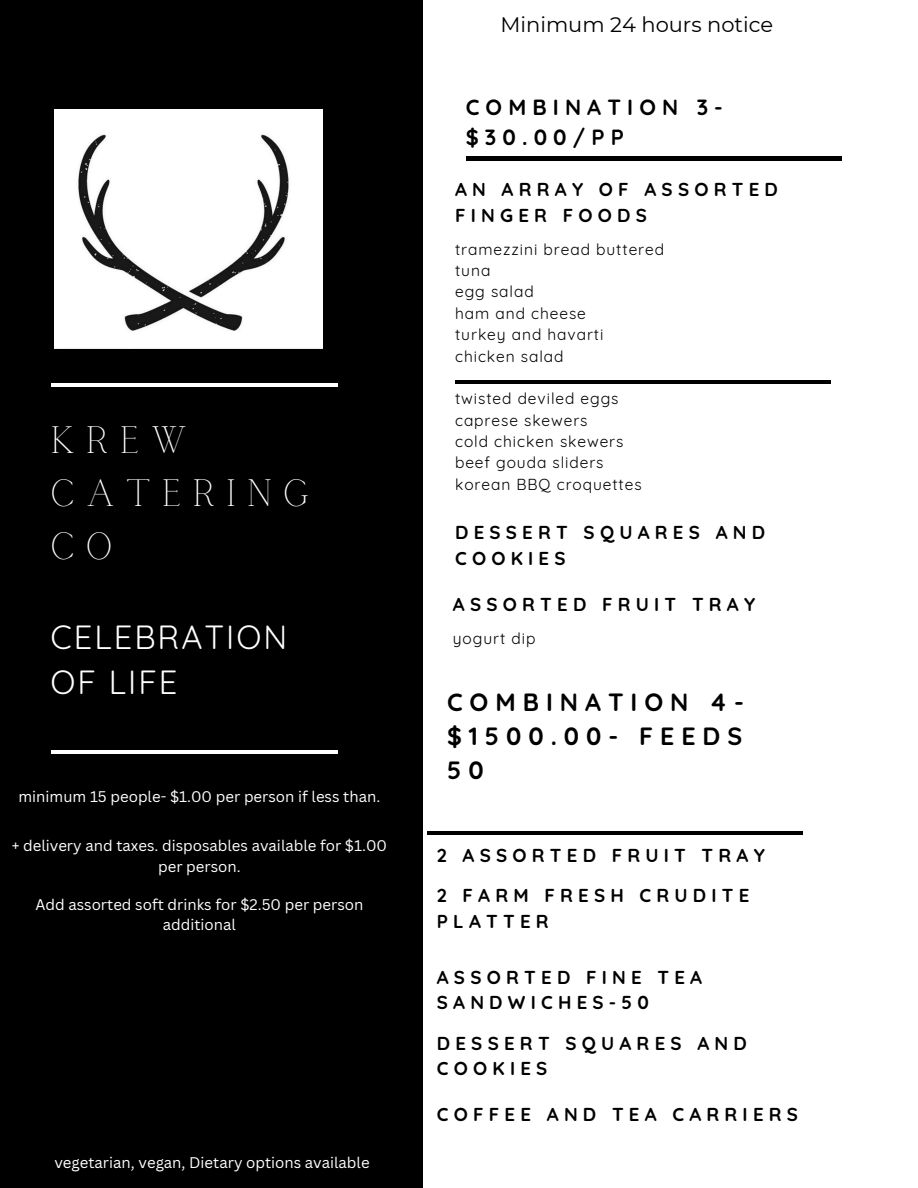
<style>
.page{position:relative;width:918px;height:1188px;background:#000}
.page>*{position:absolute;margin:0;border:0;box-sizing:border-box;transform-origin:0 0}
.t1{font:37.8px/52.8px "Calgary";letter-spacing:.28em;color:#fff}
.t2{font:32.7px/45px "Quicksand";letter-spacing:.06em;color:#fff}
.t3{font:700 24.9px/33.8px "Quicksand";letter-spacing:.28em;color:#000;text-align:justify}
.t4{font:700 21.9px/30.3px "Quicksand";letter-spacing:.28em;color:#000}
.t5{font:21px "Montserrat";color:#000}
.t6{font:700 18.75px/25.8px "Quicksand";letter-spacing:.28em;color:#000}
.t7{font:15.6px "Quicksand";letter-spacing:.06em;color:#000}
.t8{font:15px/20.2px "Canva Sans";color:#fff;text-align:center}
</style>
<div class="page">
<div style="left:424px;top:0;width:494px;height:1188px;background:#fff"></div>
<hr style="left:466px;top:157px;width:376px;height:3px;background:#000">
<hr style="left:427px;top:831px;width:376px;height:4px;background:#000">
<hr style="left:51px;top:750px;width:287px;height:4px;background:#fff">
<hr style="left:51px;top:384px;width:287px;height:3px;background:#fff">
<img style="left:54px;top:109px;width:268px;height:240px">
<hr style="left:455px;top:380px;width:376px;height:4px;background:#000">
<p class="t1" style="left:51px;top:416px;width:260px">KREW<br>CATERING<br>C O</p>
<p class="t2" style="left:51px;top:614px;width:238px">CELEBRATION<br>OF LIFE</p>
<p class="t8" style="left:19px;top:786px;width:363px">minimum 15 people- $1.00 per person if less than.</p>
<p class="t8" style="left:12px;top:836px;width:377px">+ delivery and taxes. disposables available for $1.00 per person.</p>
<p class="t8" style="left:35px;top:894px;width:330px">Add assorted soft drinks for $2.50 per person additional</p>
<h5 class="t8" style="left:54px;top:1152px;width:317px">vegetarian, vegan, Dietary options available</h5>
<p class="t5" style="left:500px;top:11px;width:274px">Minimum 24 hours notice</p>
<p class="t4" style="left:466px;top:91px;width:259px">COMBINATION 3- $30.00/PP</p>
<p class="t6" style="left:455px;top:176px;width:324px">AN ARRAY OF ASSORTED<br>FINGER FOODS</p>
<h4 class="t7" style="left:455px;top:239px;width:211px">tramezzini bread buttered</h4>
<p class="t7" style="left:455px;top:260px;width:37px">tuna</p>
<h6 class="t7" style="left:455px;top:282px;width:80px">egg salad</h6>
<p class="t7" style="left:455px;top:303px;width:132px">ham and cheese</p>
<p class="t7" style="left:455px;top:325px;width:150px">turkey and havarti</p>
<p class="t7" style="left:455px;top:346px;width:110px">chicken salad</p>
<p class="t7" style="left:455px;top:389px;width:165px">twisted deviled eggs</p>
<p class="t7" style="left:455px;top:410px;width:134px">caprese skewers</p>
<p class="t7" style="left:455px;top:431px;width:170px">cold chicken skewers</p>
<p class="t7" style="left:455px;top:453px;width:150px">beef gouda sliders</p>
<p class="t7" style="left:455px;top:474px;width:188px">korean BBQ croquettes</p>
<p class="t6" style="left:455px;top:519px;width:312px">DESSERT SQUARES AND<br>COOKIES</p>
<h6 class="t6" style="left:453px;top:591px;width:304px">ASSORTED FRUIT TRAY</h6>
<h6 class="t7" style="left:453px;top:628px;width:84px">yogurt dip</h6>
<p class="t3" style="left:447px;top:685px;width:298px">COMBINATION 4- $1500.00- FEEDS 5 0</p>
<h1 class="t6" style="left:437px;top:842px;width:330px">2 ASSORTED FRUIT TRAY</h1>
<p class="t6" style="left:437px;top:882px;width:314px">2 FARM FRESH CRUDITE<br>PLATTER</p>
<p class="t6" style="left:437px;top:964px;width:267px">ASSORTED FINE TEA<br>SANDWICHES-50</p>
<p class="t6" style="left:437px;top:1030px;width:312px">DESSERT SQUARES AND<br>COOKIES</p>
<h3 class="t6" style="left:437px;top:1101px;width:363px">COFFEE AND TEA CARRIERS</h3>
</div>
